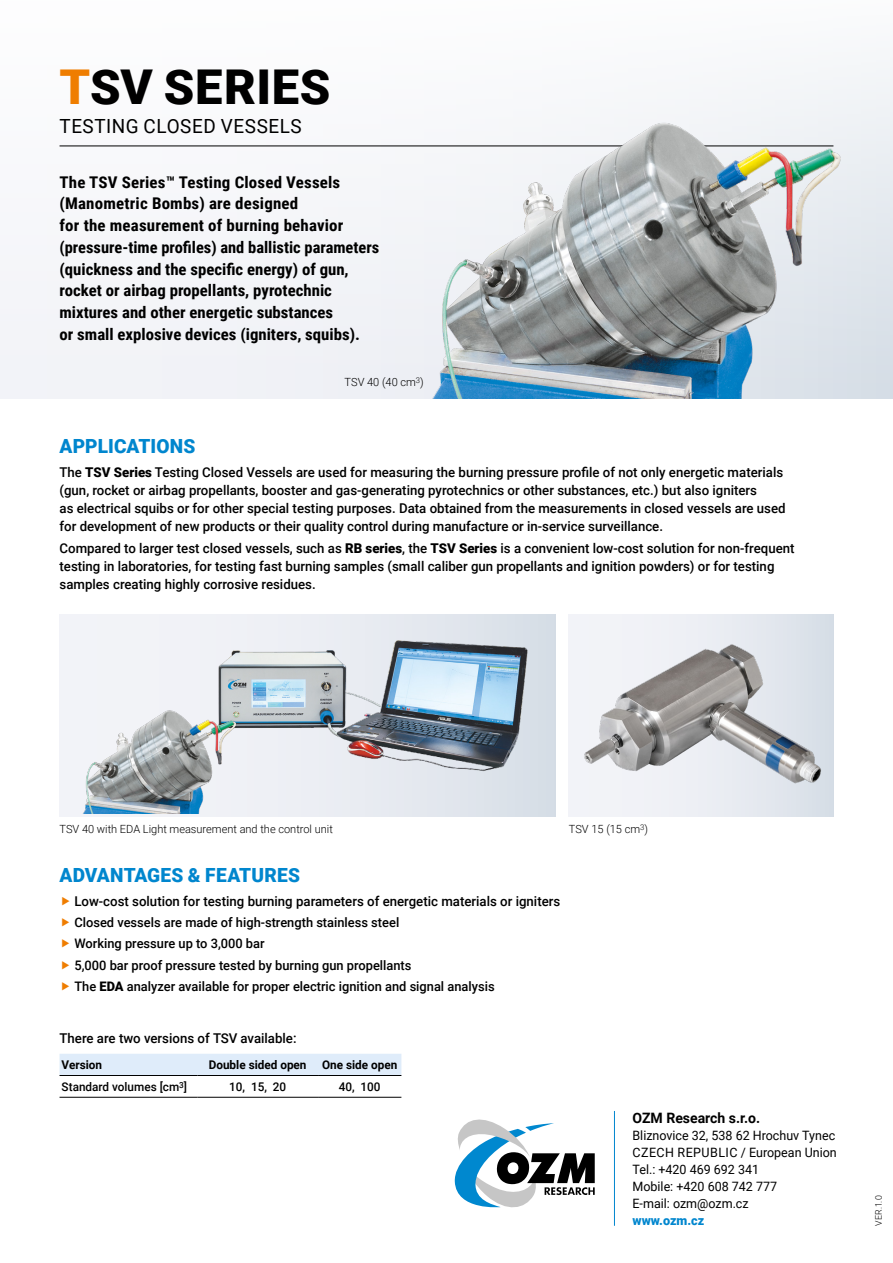
<style>
.page{position:relative;width:893px;height:1263px;background:#fff}
.page>*{position:absolute;margin:0;border:0;box-sizing:border-box;transform-origin:0 0}
.t1{font:900 48px "Roboto";letter-spacing:.015em;color:#000}
.t2{font:900 19.5px "Roboto";letter-spacing:.01em;color:#0086ce}
.t3{font:19.5px "Roboto";letter-spacing:.025em;color:#000}
.t4{font:700 16.2px/21.8px "Roboto Condensed";color:#000;scale:1.05 1}
.t5{font:700 14.4px "Roboto";color:#000}
.t6{font:500 13.5px/17.9px "Roboto";color:#000}
.t7{font:500 13.2px/21.3px "Roboto";color:#000}
.t8{font:12.9px/17.1px "Roboto";color:#000}
.t9{font:900 12.9px "Roboto";color:#0086ce}
.t10{font:500 12px "Roboto";color:#000}
.t11{font:700 12px "Roboto";color:#000}
.t12{font:300 11.25px "Roboto";color:#000}
.t13{font:300 9px "Roboto";color:#000}
.s1{color:#ef7d00}
.s2{font-weight:900}
</style>
<div class="page">
<svg style="left:454px;top:1119px;width:141px;height:89px"></svg>
<hr style="left:614px;top:1111px;width:1px;height:115px;background:#0086ce">
<div style="left:0;top:0;width:893px;height:398px;background:#f6f7fa"></div>
<hr style="left:60px;top:146px;width:773px;height:1px;background:#000">
<img style="left:415px;top:122px;width:442px;height:276px">
<div style="left:569px;top:614px;width:264px;height:203px;background:linear-gradient(to right,#f8f7fb,#dbe1e9)"></div>
<img style="left:577px;top:635px;width:252px;height:157px">
<div style="left:60px;top:614px;width:495px;height:203px;background:linear-gradient(to right,#f8f7fb,#dbe1e9)"></div>
<img style="left:213px;top:631px;width:332px;height:157px">
<img style="left:76px;top:706px;width:166px;height:108px">
<div style="left:60px;top:1054px;width:341px;height:21px;background:#dfecfa"></div>
<hr style="left:60px;top:1075px;width:137px;height:1px;background:#000">
<hr style="left:197px;top:1075px;width:121px;height:1px;background:#000">
<hr style="left:318px;top:1075px;width:83px;height:1px;background:#000">
<hr style="left:60px;top:1097px;width:137px;height:1px;background:#000">
<hr style="left:197px;top:1097px;width:121px;height:1px;background:#000">
<hr style="left:318px;top:1097px;width:83px;height:1px;background:#000">
<h1 class="t1" style="left:60px;top:53px;width:273px"><span class="s1">T</span>SV SERIES</h1>
<h2 class="t3" style="left:60px;top:112px;width:244px">TESTING CLOSED VESSELS</h2>
<p class="t4" style="left:60px;top:170px;width:306px">The TSV Series™ Testing Closed Vessels (Manometric Bombs) are designed<br>for the measurement of burning behavior (pressure-time profiles) and ballistic parameters (quickness and the specific energy) of gun, rocket or airbag propellants, pyrotechnic mixtures and other energetic substances<br>or small explosive devices (igniters, squibs).</p>
<p class="t12" style="left:345px;top:374px;width:81px">TSV 40 (40 cm<sup>3</sup>)</p>
<h2 class="t2" style="left:60px;top:432px;width:137px">APPLICATIONS</h2>
<p class="t6" style="left:60px;top:463px;width:728px">The <span class="s2">TSV Series</span> Testing Closed Vessels are used for measuring the burning pressure profile of not only energetic materials (gun, rocket or airbag propellants, booster and gas-generating pyrotechnics or other substances, etc.) but also igniters<br>as electrical squibs or for other special testing purposes. Data obtained from the measurements in closed vessels are used for development of new products or their quality control during manufacture or in-service surveillance.</p>
<p class="t6" style="left:60px;top:539px;width:737px">Compared to larger test closed vessels, such as <span class="s2">RB series</span>, the <span class="s2">TSV Series</span> is a convenient low-cost solution for non-frequent testing in laboratories, for testing fast burning samples (small caliber gun propellants and ignition powders) or for testing samples creating highly corrosive residues.</p>
<p class="t12" style="left:60px;top:821px;width:275px">TSV 40 with EDA Light measurement and the control unit</p>
<p class="t12" style="left:569px;top:821px;width:81px">TSV 15 (15 cm<sup>3</sup>)</p>
<h2 class="t2" style="left:60px;top:861px;width:242px">ADVANTAGES &amp; FEATURES</h2>
<p class="t6" style="left:74px;top:892px;width:487px">Low-cost solution for testing burning parameters of energetic materials or igniters</p>
<p class="t7" style="left:74px;top:911px;width:422px">Closed vessels are made of high-strength stainless steel<br>Working pressure up to 3,000 bar<br>5,000 bar proof pressure tested by burning gun propellants<br>The <span class="s2">EDA</span> analyzer available for proper electric ignition and signal analysis</p>
<p class="t6" style="left:60px;top:1029px;width:238px">There are two versions of TSV available:</p>
<p class="t11" style="left:62px;top:1056px;width:42px">Version</p>
<p class="t11" style="left:209px;top:1056px;width:99px">Double sided open</p>
<p class="t11" style="left:322px;top:1056px;width:77px">One side open</p>
<p class="t10" style="left:62px;top:1078px;width:127px">Standard volumes [cm<sup>3</sup>]</p>
<p class="t10" style="left:229px;top:1078px;width:58px">10, 15, 20</p>
<p class="t10" style="left:339px;top:1078px;width:43px">40, 100</p>
<p class="t5" style="left:632px;top:1108px;width:129px">OZM Research s.r.o.</p>
<p class="t8" style="left:632px;top:1126px;width:206px">Bliznovice 32, 538 62 Hrochuv Tynec<br>CZECH REPUBLIC / European Union<br>Tel.: +420 469 692 341<br>Mobile: +420 608 742 777<br>E-mail: ozm@ozm.cz</p>
<p class="t9" style="left:632px;top:1211px;width:73px">www.ozm.cz</p>
<p class="t13" style="left:872px;top:1226px;width:32px;rotate:-90deg">VER.1.0</p>
</div>
